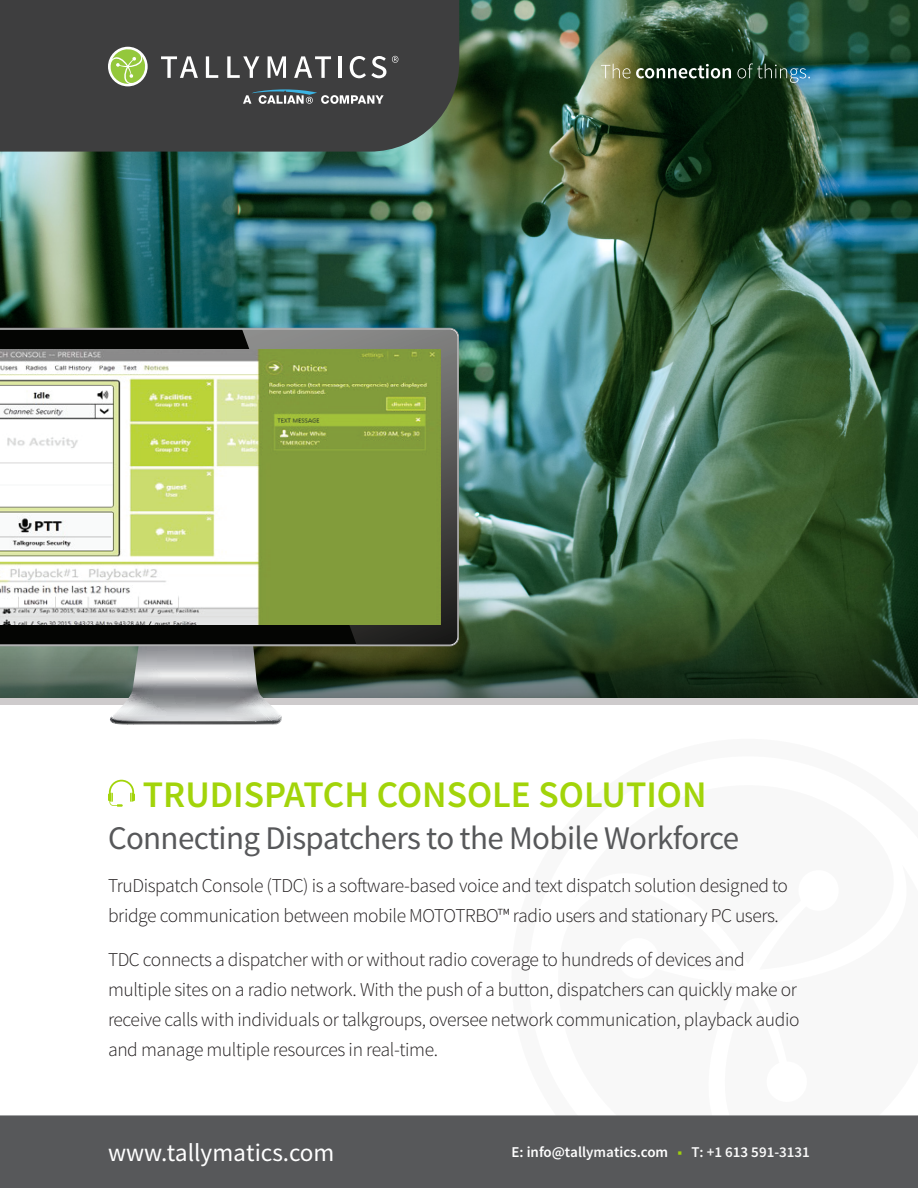
<style>
.page{position:relative;width:918px;height:1188px;background:#fff}
.page>*{position:absolute;margin:0;border:0;box-sizing:border-box;transform-origin:0 0}
.Heading_Large{font:600 37.5px "Source Sans Pro";color:#a2d40a}
.Heading{font:33px "Source Sans Pro";letter-spacing:-.02em;color:#57585a}
.t1{font:25.2px "Source Sans Pro";color:#fff}
.Introduction{font:300 19.5px/30px "Source Sans Pro";letter-spacing:-.02em;color:#231f20}
.t2{font:600 15px "Source Sans Pro";color:#fff}
.s1{color:#a2d40a}
</style>
<div class="page">
<img style="left:0;top:0;width:918px;height:423px">
<img style="left:0;top:423px;width:918px;height:276px">
<div style="left:0;top:699px;width:918px;height:6px;background:#cecbcc"></div>
<div style="left:0;top:1115px;width:511px;height:73px;background:#57585a"></div>
<div style="left:0;top:0;width:459px;height:152px;background:#3e3e3f"></div>
<svg style="left:110px;top:646px;width:172px;height:79px;background:#999d9c"></svg>
<div style="left:0;top:330px;width:242px;height:314px;background:#040503"></div>
<svg style="left:242px;top:330px;width:215px;height:314px;background:#4d4e49"></svg>
<img style="left:0;top:349px;width:440px;height:275px">
<div style="left:511px;top:1115px;width:407px;height:73px;background:#57585a"></div>
<svg style="left:161px;top:56px;width:37px;height:22px"></svg>
<svg style="left:206px;top:56px;width:12px;height:22px"></svg>
<svg style="left:227px;top:56px;width:32px;height:22px"></svg>
<svg style="left:268px;top:56px;width:18px;height:22px"></svg>
<svg style="left:294px;top:56px;width:37px;height:22px"></svg>
<hr style="left:338px;top:56px;width:3px;height:22px;background:#fff">
<svg style="left:350px;top:56px;width:36px;height:22px"></svg>
<svg style="left:392px;top:56px;width:6px;height:7px"></svg>
<svg style="left:108px;top:47px;width:40px;height:39px"></svg>
<svg style="left:110px;top:49px;width:36px;height:36px"></svg>
<svg style="left:243px;top:89px;width:141px;height:15px;background:#6e7679"></svg>
<svg style="left:601px;top:64px;width:29px;height:14px"></svg>
<svg style="left:636px;top:64px;width:95px;height:14px"></svg>
<svg style="left:737px;top:63px;width:73px;height:20px"></svg>
<svg style="left:108px;top:780px;width:27px;height:27px"></svg>
<p class="Heading_Large" style="left:143px;top:771px;width:565px">TRUDISPATCH CONSOLE SOLUTION</p>
<p class="Heading" style="left:108px;top:817px;width:633px">Connecting Dispatchers to the Mobile Workforce</p>
<p class="Introduction" style="left:108px;top:871px;width:682px">TruDispatch Console (TDC) is a software-based voice and text dispatch solution designed to bridge communication between mobile MOTOTRBO™ radio users and stationary PC users.</p>
<p class="Introduction" style="left:108px;top:944px;width:693px">TDC connects a dispatcher with or without radio coverage to hundreds of devices and multiple sites on a radio network. With the push of a button, dispatchers can quickly make or receive calls with individuals or talkgroups, oversee network communication, playback audio and manage multiple resources in real-time.</p>
<p class="t1" style="left:108px;top:1137px;width:228px">www.tallymatics.com</p>
<p class="t2" style="left:512px;top:1143px;width:300px">E: info@tallymatics.com <span class="s1">■</span> T: +1 613 591-3131</p>
</div>
